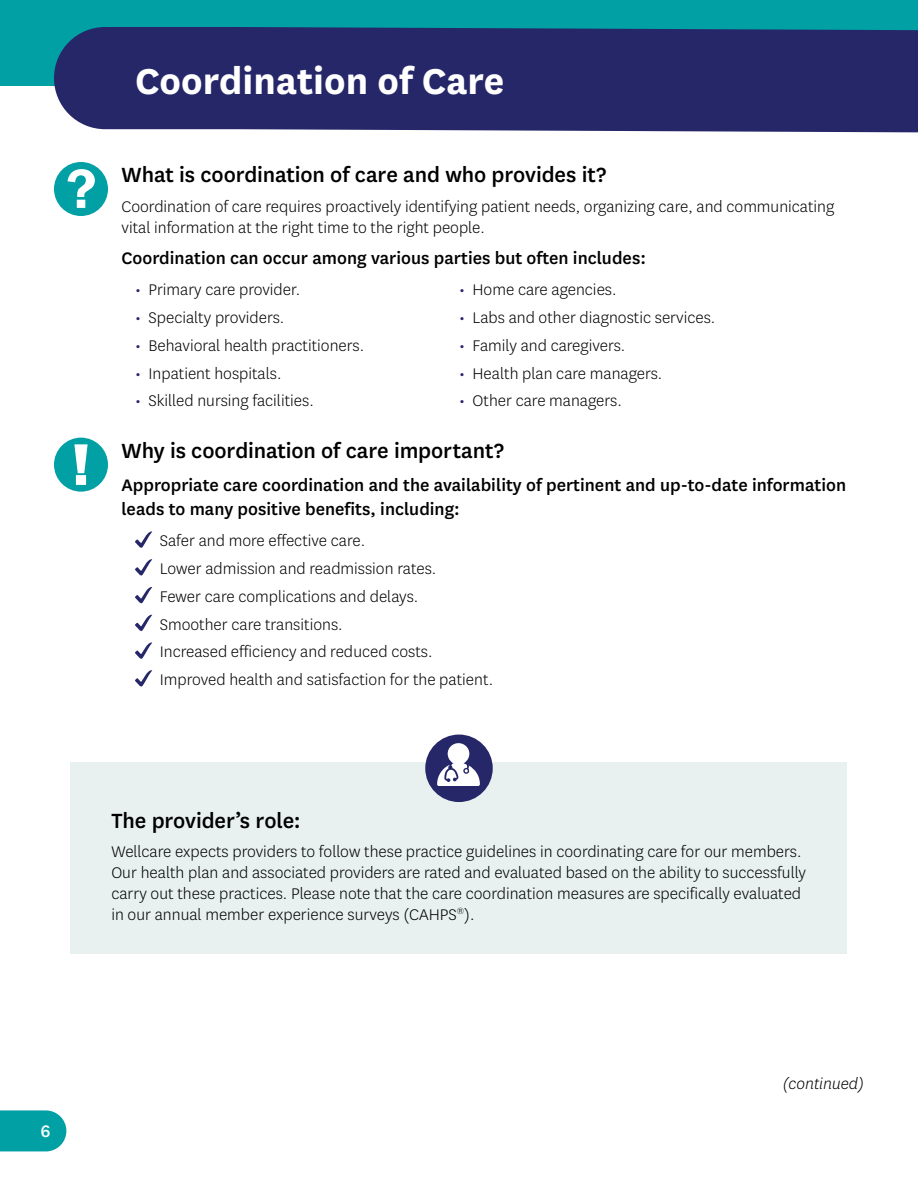
<style>
.page{position:relative;width:918px;height:1188px;background:#fff}
.page>*{position:absolute;margin:0;border:0;box-sizing:border-box;transform-origin:0 0}
.t1{font:700 42px "Centene Sans";color:#fff}
.t2{font:500 24px "Centene Sans";letter-spacing:-.005em;color:#000}
.t3{font:500 19.5px/24px "Centene Sans";color:#000}
.t4{font:500 19.5px "Centene Sans";color:#fff}
.t5{font:300 18px/21px "Centene Sans";color:#000}
.t6{font:italic 300 18px "Centene Sans";color:#000}
.s1{font-weight:400;color:#262769}
</style>
<div class="page">
<svg style="left:0;top:1110px;width:66px;height:41px;background:#11a6aa"></svg>
<div style="left:0;top:0;width:918px;height:86px;background:#00a0a4"></div>
<div style="left:54px;top:27px;width:864px;height:105px;background:#262769"></div>
<div style="left:71px;top:763px;width:776px;height:191px;background:#e8f0f0"></div>
<div style="left:55px;top:163px;width:52px;height:52px;background:#00a0a4;border-radius:50%"></div>
<div style="left:54px;top:162px;width:54px;height:54px;border:2px solid #00a0a4;border-radius:50%"></div>
<div style="left:55px;top:439px;width:52px;height:52px;background:#00a0a4;border-radius:50%"></div>
<div style="left:54px;top:438px;width:54px;height:54px;border:2px solid #00a0a4;border-radius:50%"></div>
<div style="left:76px;top:475px;width:10px;height:10px;background:#fff;border:2px solid #fff"></div>
<svg style="left:74px;top:444px;width:14px;height:30px"></svg>
<svg style="left:135px;top:531px;width:17px;height:17px"></svg>
<svg style="left:135px;top:559px;width:17px;height:17px"></svg>
<svg style="left:135px;top:587px;width:17px;height:17px"></svg>
<svg style="left:135px;top:614px;width:17px;height:17px"></svg>
<svg style="left:135px;top:642px;width:17px;height:17px"></svg>
<svg style="left:135px;top:670px;width:17px;height:17px"></svg>
<div style="left:426px;top:736px;width:66px;height:65px;background:#262769;border-radius:50%"></div>
<div style="left:425px;top:735px;width:68px;height:67px;border:2px solid #262769;border-radius:50%"></div>
<svg style="left:437px;top:743px;width:43px;height:43px"></svg>
<svg style="left:67px;top:169px;width:28px;height:39px"></svg>
<p class="t4" style="left:40px;top:1118px;width:12px">6</p>
<h2 class="t1" style="left:135px;top:51px;width:371px">Coordination of Care</h2>
<h3 class="t2" style="left:121px;top:159px;width:486px">What is coordination of care and who provides it?</h3>
<p class="t5" style="left:122px;top:195px;width:714px">Coordination of care requires proactively identifying patient needs, organizing care, and communicating vital information at the right time to the right people.</p>
<h4 class="t3" style="left:122px;top:245px;width:526px">Coordination can occur among various parties but often includes:</h4>
<p class="t5" style="left:135px;top:279px;width:167px"><span class="s1">•</span> Primary care provider.</p>
<p class="t5" style="left:135px;top:307px;width:151px"><span class="s1">•</span> Specialty providers.</p>
<p class="t5" style="left:135px;top:334px;width:231px"><span class="s1">•</span> Behavioral health practitioners.</p>
<p class="t5" style="left:135px;top:362px;width:148px"><span class="s1">•</span> Inpatient hospitals.</p>
<p class="t5" style="left:135px;top:390px;width:180px"><span class="s1">•</span> Skilled nursing facilities.</p>
<p class="t5" style="left:459px;top:279px;width:159px"><span class="s1">•</span> Home care agencies.</p>
<p class="t5" style="left:459px;top:307px;width:258px"><span class="s1">•</span> Labs and other diagnostic services.</p>
<p class="t5" style="left:459px;top:334px;width:168px"><span class="s1">•</span> Family and caregivers.</p>
<p class="t5" style="left:459px;top:362px;width:205px"><span class="s1">•</span> Health plan care managers.</p>
<p class="t5" style="left:459px;top:390px;width:164px"><span class="s1">•</span> Other care managers.</p>
<h3 class="t2" style="left:121px;top:434px;width:384px">Why is coordination of care important?</h3>
<h4 class="t3" style="left:122px;top:471px;width:726px">Appropriate care coordination and the availability of pertinent and up-to-date information leads to many positive benefits, including:</h4>
<p class="t5" style="left:160px;top:530px;width:207px">Safer and more effective care.</p>
<p class="t5" style="left:160px;top:558px;width:278px">Lower admission and readmission rates.</p>
<p class="t5" style="left:160px;top:585px;width:260px">Fewer care complications and delays.</p>
<p class="t5" style="left:160px;top:613px;width:184px">Smoother care transitions.</p>
<p class="t5" style="left:160px;top:641px;width:274px">Increased efficiency and reduced costs.</p>
<p class="t5" style="left:160px;top:669px;width:335px">Improved health and satisfaction for the patient.</p>
<h3 class="t2" style="left:111px;top:804px;width:191px">The provider’s role:</h3>
<p class="t5" style="left:111px;top:841px;width:696px">Wellcare expects providers to follow these practice guidelines in coordinating care for our members.<br>Our health plan and associated providers are rated and evaluated based on the ability to successfully carry out these practices. Please note that the care coordination measures are specifically evaluated in our annual member experience surveys (CAHPS<sup>®</sup>).</p>
<p class="t6" style="left:783px;top:1073px;width:83px">(continued)</p>
</div>
